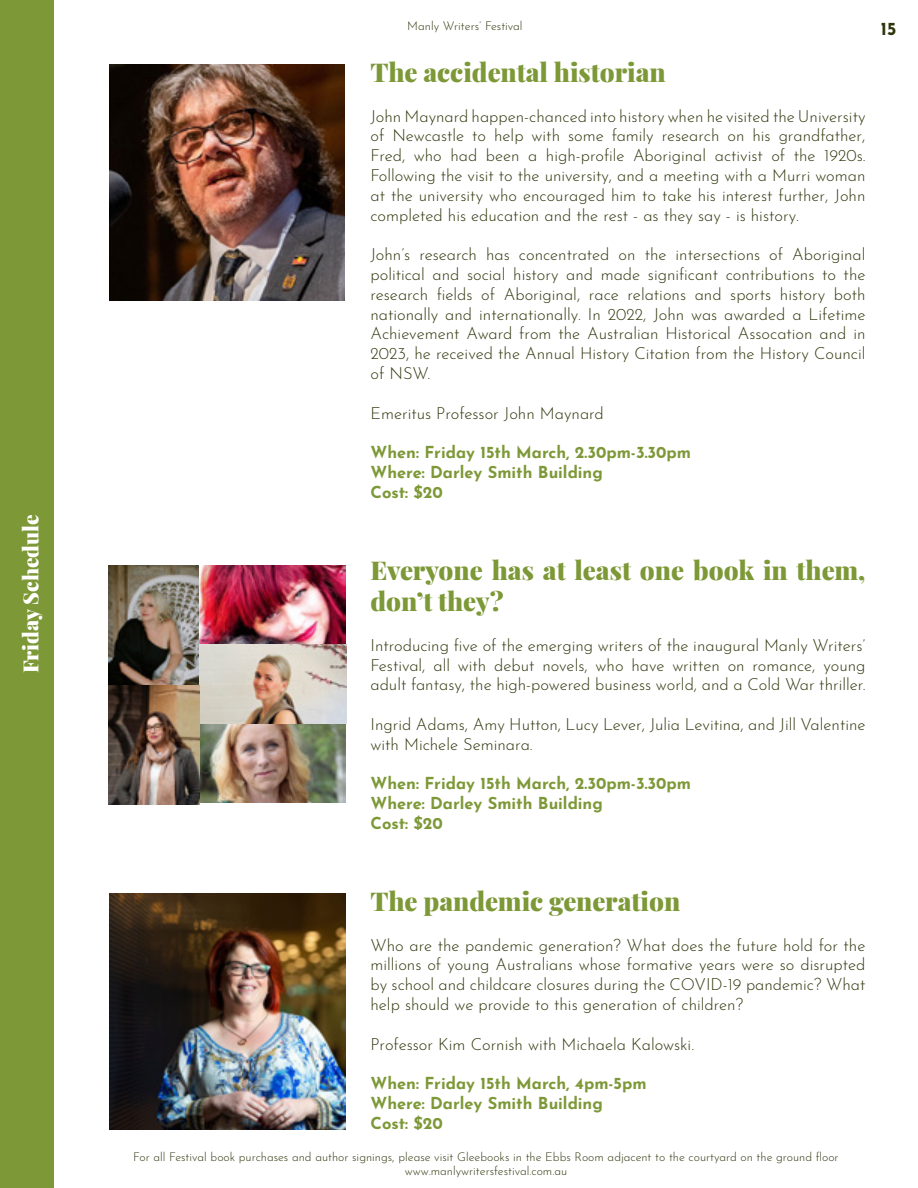
<style>
.page{position:relative;width:918px;height:1188px;background:#fff}
.page>*{position:absolute;margin:0;border:0;box-sizing:border-box;transform-origin:0 0}
.t1{font:900 25.95px/31.2px "Playfair Display";color:#7d9836}
.t2{font:900 21px "Playfair Display";color:#fff}
.t3{font:700 18px "Josefin Sans";color:#2f350b}
.t4{font:300 16.5px/19.8px "Josefin Sans";color:#2f350b;text-align:justify}
.t5{font:700 16.5px/19.8px "Josefin Sans";color:#7d9836}
.t6{font:300 12px/14.4px "Josefin Sans";color:#2f350b;text-align:center}
</style>
<div class="page">
<img style="left:109px;top:566px;width:91px;height:118px">
<img style="left:200px;top:566px;width:146px;height:237px">
<img style="left:109px;top:64px;width:236px;height:236px">
<div style="left:0;top:0;width:54px;height:1188px;background:#7d9836"></div>
<img style="left:109px;top:894px;width:236px;height:236px">
<img style="left:109px;top:686px;width:91px;height:118px">
<p class="t2" style="left:14px;top:673px;width:160px;rotate:-90deg">Friday Schedule</p>
<p class="t6" style="left:407px;top:17px;width:117px">Manly Writers’ Festival</p>
<p class="t3" style="left:881px;top:12px;width:17px">15</p>
<h1 class="t1" style="left:370px;top:55px;width:297px">The accidental historian</h1>
<p class="t4" style="left:370px;top:104px;width:497px">John Maynard happen-chanced into history when he visited the University of Newcastle to help with some family research on his grandfather, Fred, who had been a high-profile Aboriginal activist of the 1920s.<br>Following the visit to the university, and a meeting with a Murri woman at the university who encouraged him to take his interest further, John completed his education and the rest - as they say - is history.</p>
<p class="t4" style="left:370px;top:243px;width:497px">John’s research has concentrated on the intersections of Aboriginal political and social history and made significant contributions to the research fields of Aboriginal, race relations and sports history both nationally and internationally. In 2022, John was awarded a Lifetime Achievement Award from the Australian Historical Assocation and in 2023, he received the Annual History Citation from the History Council of NSW.</p>
<p class="t4" style="left:370px;top:401px;width:235px">Emeritus Professor John Maynard</p>
<p class="t5" style="left:370px;top:440px;width:322px">When: Friday 15th March, 2.30pm-3.30pm<br>Where: Darley Smith Building<br>Cost: $20</p>
<h1 class="t1" style="left:370px;top:552px;width:497px">Everyone has at least one book in them, don’t they?</h1>
<p class="t4" style="left:370px;top:633px;width:497px">Introducing five of the emerging writers of the inaugural Manly Writers’ Festival, all with debut novels, who have written on romance, young adult fantasy, the high-powered business world, and a Cold War thriller.</p>
<p class="t4" style="left:370px;top:713px;width:497px">Ingrid Adams, Amy Hutton, Lucy Lever, Julia Levitina, and Jill Valentine with Michele Seminara.</p>
<p class="t5" style="left:370px;top:771px;width:322px">When: Friday 15th March, 2.30pm-3.30pm<br>Where: Darley Smith Building<br>Cost: $20</p>
<h1 class="t1" style="left:370px;top:883px;width:311px">The pandemic generation</h1>
<p class="t4" style="left:370px;top:933px;width:496px">Who are the pandemic generation? What does the future hold for the millions of young Australians whose formative years were so disrupted by school and childcare closures during the COVID-19 pandemic? What help should we provide to this generation of children?</p>
<p class="t4" style="left:370px;top:1032px;width:325px">Professor Kim Cornish with Michaela Kalowski.</p>
<p class="t5" style="left:370px;top:1071px;width:278px">When: Friday 15th March, 4pm-5pm<br>Where: Darley Smith Building<br>Cost: $20</p>
<p class="t6" style="left:133px;top:1148px;width:707px">For all Festival book purchases and author signings, please visit Gleebooks in the Ebbs Room adjacent to the courtyard on the ground floor www.manlywritersfestival.com.au</p>
</div>
